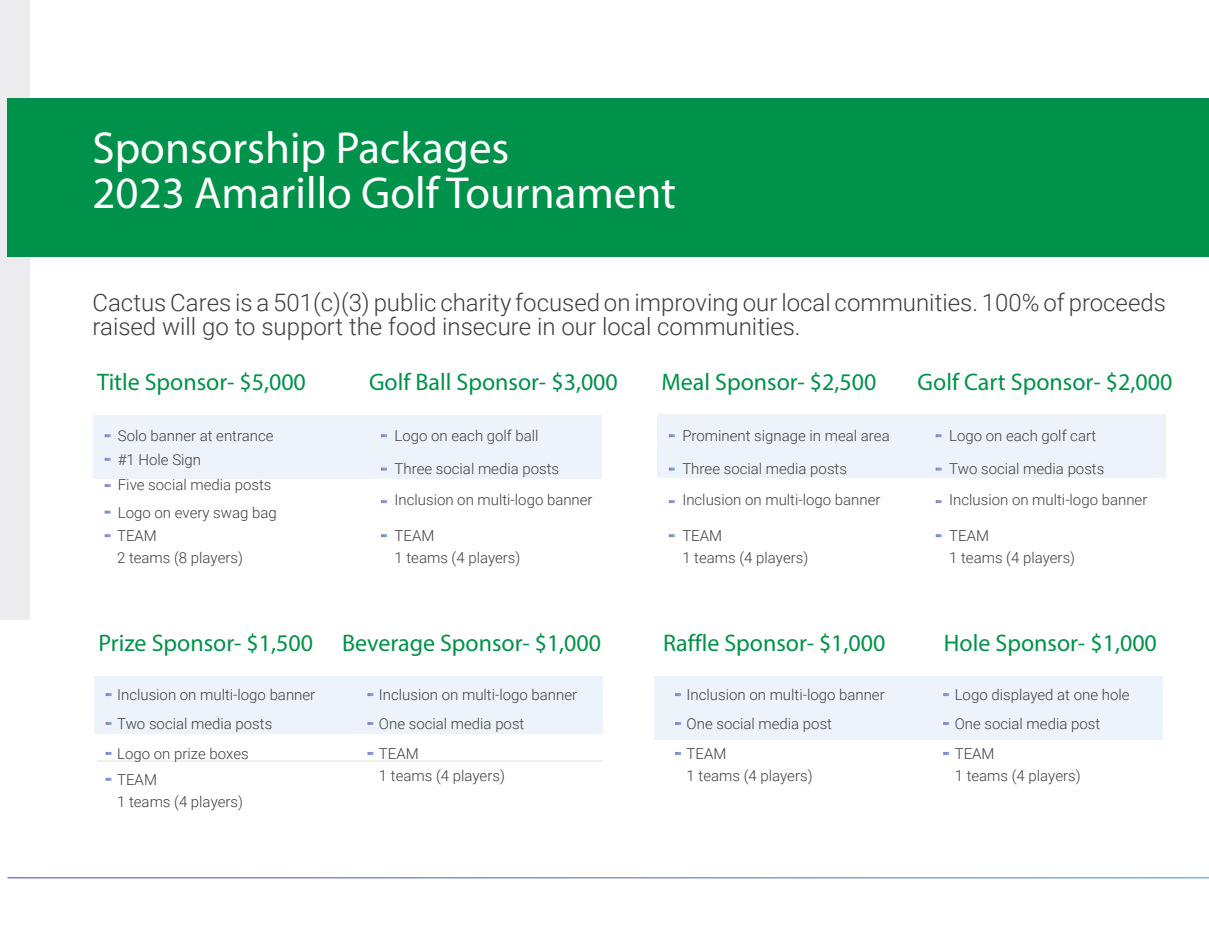
<style>
.page{position:relative;width:1209px;height:945px;background:#fff}
.page>*{position:absolute;margin:0;border:0;box-sizing:border-box;transform-origin:0 0}
.Subtitle_1_White{font:45px "Myriad Pro";color:#fff}
.Subtitle_2{font:24px "Myriad Pro";color:#00914a}
.Body_Text_1{font:300 24px/24px "Roboto";color:#3e3e3f}
.Body_Text_1-2{font:300 15px "Roboto";color:#3e3e3f}
</style>
<div class="page">
<div style="left:0;top:0;width:30px;height:619px;background:#ececee"></div>
<div style="left:93px;top:416px;width:509px;height:63px;background:#edf3fa"></div>
<div style="left:94px;top:676px;width:509px;height:57px;background:#edf3fa"></div>
<div style="left:8px;top:99px;width:1201px;height:158px;background:#00914a"></div>
<svg style="left:105px;top:434px;width:6px;height:3px"></svg>
<svg style="left:381px;top:434px;width:6px;height:3px"></svg>
<svg style="left:105px;top:511px;width:6px;height:3px"></svg>
<svg style="left:381px;top:534px;width:6px;height:3px"></svg>
<hr style="left:97px;top:760px;width:506px;height:2px;background:#ececee">
<div style="left:657px;top:414px;width:509px;height:64px;background:#edf3fa"></div>
<div style="left:654px;top:677px;width:509px;height:63px;background:#edf3fa"></div>
<svg style="left:381px;top:468px;width:6px;height:3px"></svg>
<svg style="left:105px;top:484px;width:6px;height:3px"></svg>
<svg style="left:105px;top:534px;width:6px;height:3px"></svg>
<svg style="left:381px;top:500px;width:6px;height:3px"></svg>
<svg style="left:669px;top:434px;width:6px;height:3px"></svg>
<svg style="left:669px;top:534px;width:6px;height:3px"></svg>
<svg style="left:669px;top:468px;width:6px;height:3px"></svg>
<svg style="left:669px;top:500px;width:6px;height:3px"></svg>
<svg style="left:936px;top:434px;width:6px;height:3px"></svg>
<svg style="left:936px;top:534px;width:6px;height:3px"></svg>
<svg style="left:936px;top:468px;width:6px;height:3px"></svg>
<svg style="left:936px;top:500px;width:6px;height:3px"></svg>
<svg style="left:106px;top:693px;width:6px;height:3px"></svg>
<svg style="left:106px;top:778px;width:6px;height:3px"></svg>
<svg style="left:106px;top:722px;width:6px;height:3px"></svg>
<svg style="left:367px;top:693px;width:6px;height:3px"></svg>
<svg style="left:367px;top:752px;width:6px;height:3px"></svg>
<svg style="left:367px;top:722px;width:6px;height:3px"></svg>
<svg style="left:675px;top:693px;width:6px;height:3px"></svg>
<svg style="left:675px;top:752px;width:6px;height:3px"></svg>
<svg style="left:675px;top:722px;width:6px;height:3px"></svg>
<svg style="left:943px;top:693px;width:6px;height:3px"></svg>
<svg style="left:943px;top:752px;width:6px;height:3px"></svg>
<svg style="left:943px;top:722px;width:6px;height:3px"></svg>
<svg style="left:105px;top:458px;width:6px;height:3px"></svg>
<svg style="left:106px;top:752px;width:6px;height:3px"></svg>
<p class="Subtitle_1_White" style="left:93px;top:120px;width:418px">Sponsorship Packages</p>
<p class="Subtitle_1_White" style="left:93px;top:165px;width:585px">2023 Amarillo Golf Tournament</p>
<p class="Body_Text_1" style="left:93px;top:289px;width:1075px">Cactus Cares is a 501(c)(3) public charity focused on improving our local communities. 100% of proceeds raised will go to support the food insecure in our local communities.</p>
<p class="Subtitle_2" style="left:97px;top:367px;width:210px">Title Sponsor- $5,000</p>
<p class="Subtitle_2" style="left:369px;top:367px;width:250px">Golf Ball Sponsor- $3,000</p>
<p class="Subtitle_2" style="left:662px;top:367px;width:217px">Meal Sponsor- $2,500</p>
<p class="Subtitle_2" style="left:918px;top:367px;width:256px">Golf Cart Sponsor- $2,000</p>
<p class="Body_Text_1-2" style="left:118px;top:425px;width:157px">Solo banner at entrance</p>
<p class="Body_Text_1-2" style="left:395px;top:425px;width:146px">Logo on each golf ball</p>
<p class="Body_Text_1-2" style="left:682px;top:425px;width:209px">Prominent signage in meal area</p>
<p class="Body_Text_1-2" style="left:949px;top:425px;width:149px">Logo on each golf cart</p>
<p class="Body_Text_1-2" style="left:118px;top:449px;width:85px">#1 Hole Sign</p>
<p class="Body_Text_1-2" style="left:118px;top:474px;width:155px">Five social media posts</p>
<p class="Body_Text_1-2" style="left:118px;top:502px;width:160px">Logo on every swag bag</p>
<p class="Body_Text_1-2" style="left:395px;top:458px;width:166px">Three social media posts</p>
<p class="Body_Text_1-2" style="left:395px;top:490px;width:200px">Inclusion on multi-logo banner</p>
<p class="Body_Text_1-2" style="left:682px;top:458px;width:166px">Three social media posts</p>
<p class="Body_Text_1-2" style="left:682px;top:490px;width:200px">Inclusion on multi-logo banner</p>
<p class="Body_Text_1-2" style="left:949px;top:458px;width:157px">Two social media posts</p>
<p class="Body_Text_1-2" style="left:949px;top:490px;width:200px">Inclusion on multi-logo banner</p>
<p class="Body_Text_1-2" style="left:117px;top:525px;width:41px">TEAM</p>
<p class="Body_Text_1-2" style="left:117px;top:548px;width:127px">2 teams (8 players)</p>
<p class="Body_Text_1-2" style="left:395px;top:525px;width:41px">TEAM</p>
<p class="Body_Text_1-2" style="left:395px;top:548px;width:127px">1 teams (4 players)</p>
<p class="Body_Text_1-2" style="left:682px;top:525px;width:41px">TEAM</p>
<p class="Body_Text_1-2" style="left:682px;top:548px;width:127px">1 teams (4 players)</p>
<p class="Body_Text_1-2" style="left:949px;top:525px;width:41px">TEAM</p>
<p class="Body_Text_1-2" style="left:949px;top:548px;width:127px">1 teams (4 players)</p>
<p class="Subtitle_2" style="left:99px;top:628px;width:216px">Prize Sponsor- $1,500</p>
<p class="Subtitle_2" style="left:342px;top:628px;width:261px">Beverage Sponsor- $1,000</p>
<p class="Subtitle_2" style="left:663px;top:628px;width:224px">Raffle Sponsor- $1,000</p>
<p class="Subtitle_2" style="left:944px;top:628px;width:214px">Hole Sponsor- $1,000</p>
<p class="Body_Text_1-2" style="left:117px;top:684px;width:200px">Inclusion on multi-logo banner</p>
<p class="Body_Text_1-2" style="left:379px;top:684px;width:200px">Inclusion on multi-logo banner</p>
<p class="Body_Text_1-2" style="left:687px;top:684px;width:200px">Inclusion on multi-logo banner</p>
<p class="Body_Text_1-2" style="left:955px;top:684px;width:176px">Logo displayed at one hole</p>
<p class="Body_Text_1-2" style="left:117px;top:713px;width:157px">Two social media posts</p>
<p class="Body_Text_1-2" style="left:379px;top:713px;width:147px">One social media post</p>
<p class="Body_Text_1-2" style="left:687px;top:713px;width:147px">One social media post</p>
<p class="Body_Text_1-2" style="left:955px;top:713px;width:147px">One social media post</p>
<p class="Body_Text_1-2" style="left:117px;top:743px;width:133px">Logo on prize boxes</p>
<p class="Body_Text_1-2" style="left:117px;top:769px;width:41px">TEAM</p>
<p class="Body_Text_1-2" style="left:117px;top:791px;width:127px">1 teams (4 players)</p>
<p class="Body_Text_1-2" style="left:379px;top:743px;width:41px">TEAM</p>
<p class="Body_Text_1-2" style="left:379px;top:765px;width:127px">1 teams (4 players)</p>
<p class="Body_Text_1-2" style="left:687px;top:743px;width:41px">TEAM</p>
<p class="Body_Text_1-2" style="left:687px;top:765px;width:127px">1 teams (4 players)</p>
<p class="Body_Text_1-2" style="left:955px;top:743px;width:41px">TEAM</p>
<p class="Body_Text_1-2" style="left:955px;top:765px;width:127px">1 teams (4 players)</p>
</div>
